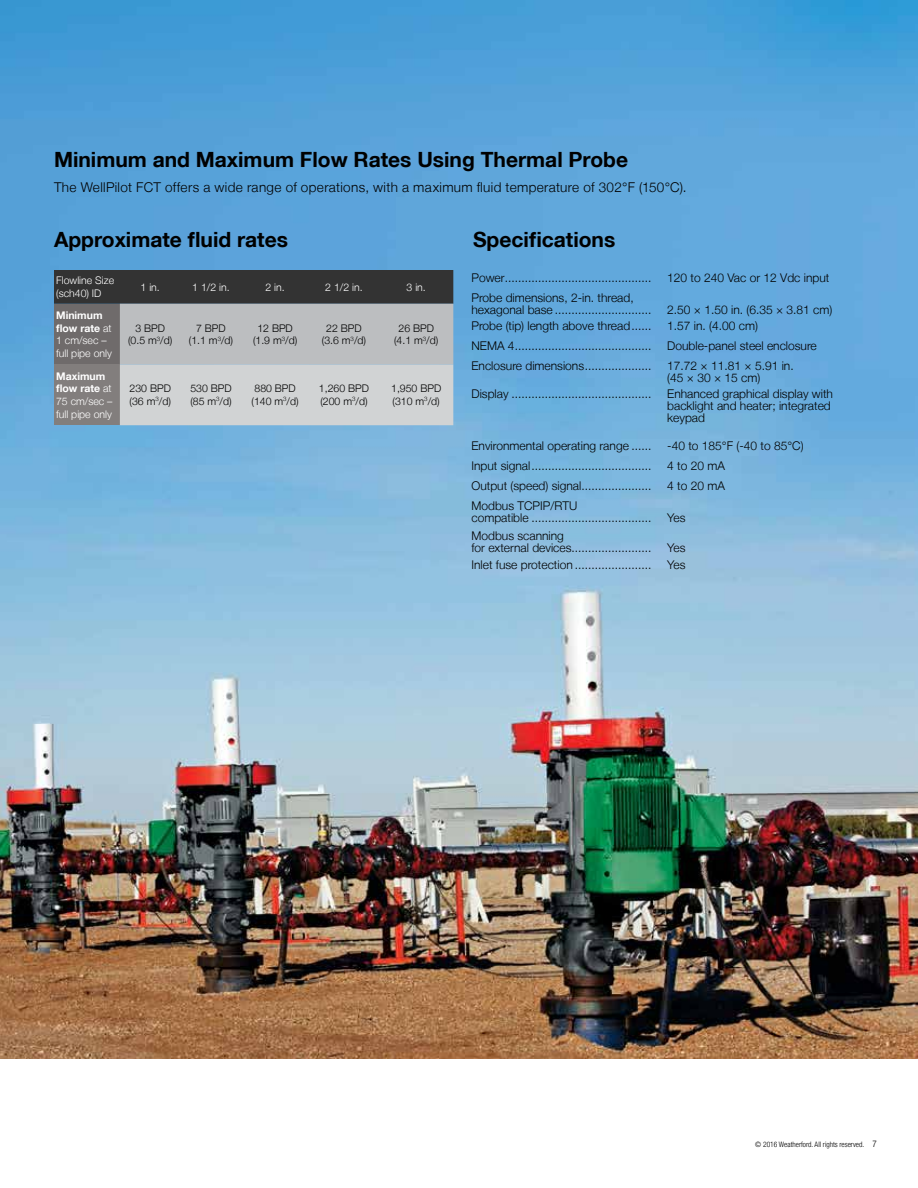
<style>
.page{position:relative;width:918px;height:1188px;background:#fff}
.page>*{position:absolute;margin:0;border:0;box-sizing:border-box;transform-origin:0 0}
.t1{font:700 21px "Helvetica Neue LT";color:#000}
.t2{font:300 13.5px "Helvetica Neue LT";letter-spacing:.025em;color:#000}
.t3{font:300 12px/12px "Helvetica Neue LT";color:#000}
.t4{font:300 10.5px/12.6px "Helvetica Neue LT";color:#000;text-align:center}
.t5{font:300 10.5px/12.6px "Helvetica Neue LT";color:#fff}
.t6{font:300 condensed 7.5px "Helvetica Neue LT";color:#000}
.s1{font-weight:700}
.s2{font-size:9px}
</style>
<div class="page">
<img style="left:0;top:0;width:918px;height:1058px">
<svg style="left:54px;top:270px;width:399px;height:155px;background:#9c9d9e"></svg>
<h1 class="t1" style="left:54px;top:147px;width:576px">Minimum and Maximum Flow Rates Using Thermal Probe</h1>
<p class="t2" style="left:54px;top:179px;width:634px">The WellPilot FCT offers a wide range of operations, with a maximum fluid temperature of 302°F (150°C).</p>
<h1 class="t1" style="left:54px;top:226px;width:236px">Approximate fluid rates</h1>
<h1 class="t1" style="left:473px;top:226px;width:144px">Specifications</h1>
<p class="t5" style="left:56px;top:274px;width:59px">Flowline Size (sch40) ID</p>
<p class="t5" style="left:141px;top:280px;width:21px">1 in.</p>
<p class="t5" style="left:192px;top:280px;width:39px">1 1/2 in.</p>
<p class="t5" style="left:265px;top:280px;width:21px">2 in.</p>
<p class="t5" style="left:325px;top:280px;width:39px">2 1/2 in.</p>
<p class="t5" style="left:407px;top:280px;width:21px">3 in.</p>
<p class="t5" style="left:56px;top:309px;width:57px"><span class="s1">Minimum flow rate</span> at<br>1 cm/sec – full pipe only</p>
<p class="t4" style="left:128px;top:321px;width:46px">3 BPD (0.5 m<sup>3</sup>/d)</p>
<p class="t4" style="left:189px;top:321px;width:46px">7 BPD (1.1 m<sup>3</sup>/d)</p>
<p class="t4" style="left:253px;top:321px;width:46px">12 BPD (1.9 m<sup>3</sup>/d)</p>
<p class="t4" style="left:322px;top:321px;width:46px">22 BPD (3.6 m<sup>3</sup>/d)</p>
<p class="t4" style="left:394px;top:321px;width:46px">26 BPD (4.1 m<sup>3</sup>/d)</p>
<p class="t5" style="left:56px;top:369px;width:58px"><span class="s1">Maximum flow rate</span> at<br>75 cm/sec – full pipe only</p>
<p class="t4" style="left:130px;top:382px;width:43px;text-align:left">230 BPD (36 m<sup>3</sup>/d)</p>
<p class="t4" style="left:190px;top:382px;width:43px;text-align:left">530 BPD (85 m<sup>3</sup>/d)</p>
<p class="t4" style="left:252px;top:382px;width:49px;text-align:left">880 BPD (140 m<sup>3</sup>/d)</p>
<p class="t4" style="left:319px;top:382px;width:52px;text-align:left">1,260 BPD (200 m<sup>3</sup>/d)</p>
<p class="t4" style="left:391px;top:382px;width:52px;text-align:left">1,950 BPD (310 m<sup>3</sup>/d)</p>
<p class="t3" style="left:472px;top:272px;width:182px">Power............................................</p>
<p class="t3" style="left:667px;top:272px;width:164px">120 to 240 Vac or 12 Vdc input</p>
<p class="t3" style="left:472px;top:292px;width:182px">Probe dimensions, 2-in. thread, hexagonal base .............................</p>
<p class="t3" style="left:667px;top:304px;width:167px">2.50 × 1.50 in. (6.35 × 3.81 cm)</p>
<p class="t3" style="left:472px;top:319px;width:182px">Probe (tip) length above thread......</p>
<p class="t3" style="left:667px;top:319px;width:92px">1.57 in. (4.00 cm)</p>
<p class="t3" style="left:472px;top:340px;width:182px">NEMA 4.........................................</p>
<p class="t3" style="left:667px;top:340px;width:151px">Double-panel steel enclosure</p>
<p class="t3" style="left:472px;top:360px;width:182px">Enclosure dimensions....................</p>
<p class="t3" style="left:667px;top:360px;width:128px">17.72 × 11.81 × 5.91 in. (45 × 30 × 15 cm)</p>
<p class="t3" style="left:472px;top:387px;width:182px">Display ..........................................</p>
<p class="t3" style="left:667px;top:387px;width:167px">Enhanced graphical display with backlight and heater; integrated keypad</p>
<p class="t3" style="left:472px;top:439px;width:182px">Environmental operating range ......</p>
<p class="t3" style="left:667px;top:439px;width:138px">-40 to 185°F (-40 to 85°C)</p>
<p class="t3" style="left:472px;top:459px;width:182px">Input signal....................................</p>
<p class="t3" style="left:667px;top:459px;width:59px">4 to 20 mA</p>
<p class="t3" style="left:472px;top:480px;width:182px">Output (speed) signal.....................</p>
<p class="t3" style="left:667px;top:480px;width:59px">4 to 20 mA</p>
<p class="t3" style="left:472px;top:500px;width:182px">Modbus TCPIP/RTU<br>compatible ....................................</p>
<p class="t3" style="left:667px;top:512px;width:20px">Yes</p>
<p class="t3" style="left:472px;top:529px;width:182px">Modbus scanning<br>for external devices........................</p>
<p class="t3" style="left:667px;top:541px;width:20px">Yes</p>
<p class="t3" style="left:472px;top:559px;width:182px">Inlet fuse protection .......................</p>
<p class="t3" style="left:667px;top:559px;width:20px">Yes</p>
<p class="t6" style="left:755px;top:1140px;width:123px">© 2016 Weatherford. All rights reserved. <span class="s2">7</span></p>
</div>
